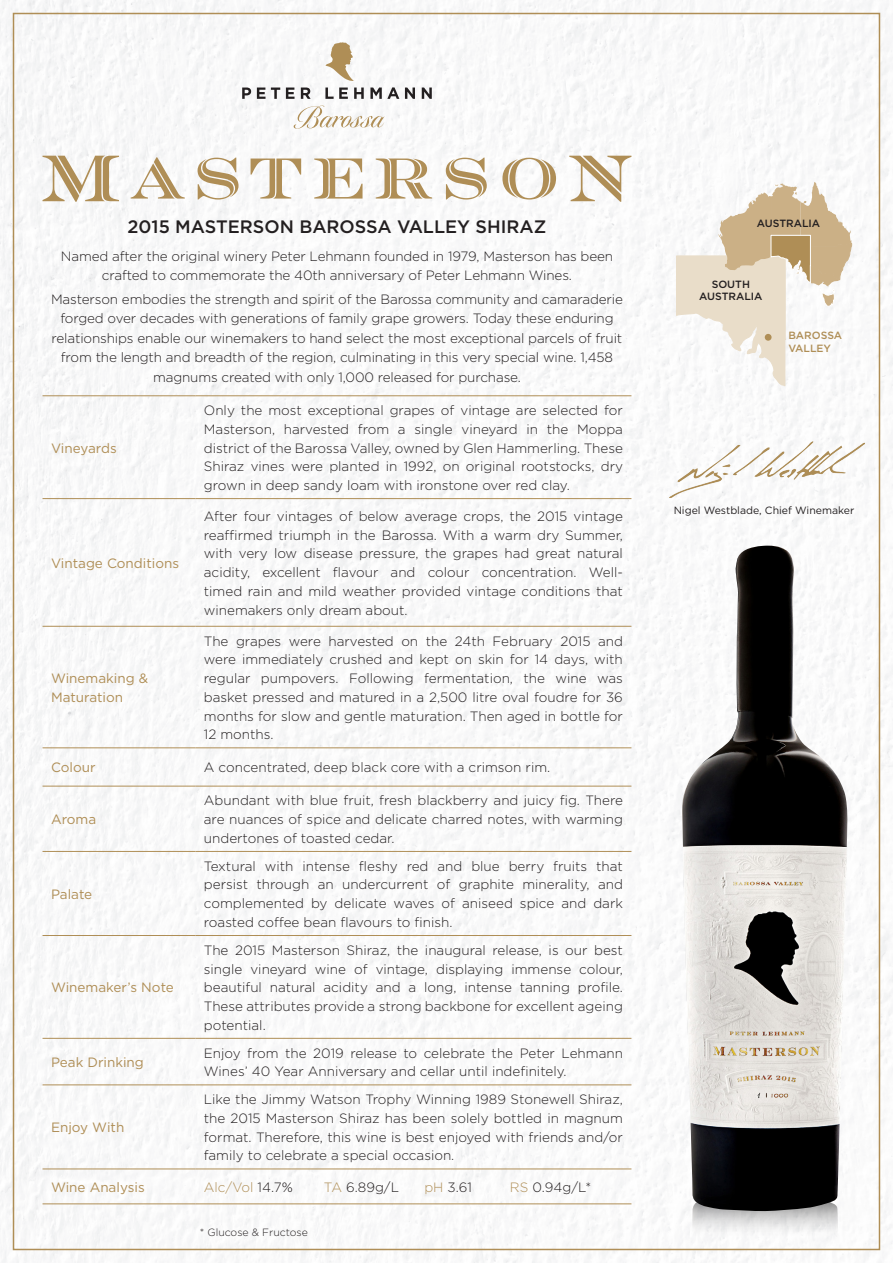
<style>
.page{position:relative;width:893px;height:1263px;background:#fff}
.page>*{position:absolute;margin:0;border:0;box-sizing:border-box;transform-origin:0 0}
.t1{font:500 18px "Gotham";color:#231f20}
.t2{font:300 13.5px/18.8px "Gotham";letter-spacing:-.01em;color:#231f20;text-align:justify}
.t3{font:13.5px/19.5px "Gotham";color:#af8e56}
.t4{font:300 13.5px "Gotham";color:#af8e56}
.t5{font:10.5px "Gotham";color:#231f20}
.t6{font:500 10.5px/12.6px "Gotham";color:#231f20;text-align:center}
.t7{font:300 10.5px "Gotham";color:#231f20}
.t8{font:500 10.5px/12.6px "Gotham";color:#af8e56}
.s1{color:#231f20}
.s2{color:#af8e56}
</style>
<div class="page">
<img style="left:0;top:0;width:893px;height:1263px">
<svg style="left:43px;top:156px;width:76px;height:46px"></svg>
<svg style="left:131px;top:157px;width:54px;height:42px"></svg>
<svg style="left:198px;top:158px;width:41px;height:42px"></svg>
<svg style="left:251px;top:159px;width:50px;height:40px"></svg>
<svg style="left:314px;top:159px;width:49px;height:40px"></svg>
<svg style="left:376px;top:159px;width:56px;height:40px"></svg>
<svg style="left:446px;top:158px;width:41px;height:42px"></svg>
<svg style="left:502px;top:158px;width:54px;height:42px"></svg>
<svg style="left:569px;top:156px;width:62px;height:46px"></svg>
<hr style="left:43px;top:395px;width:152px;height:1px;background:#af8e56">
<hr style="left:195px;top:395px;width:436px;height:1px;background:#af8e56">
<hr style="left:43px;top:498px;width:152px;height:1px;background:#af8e56">
<hr style="left:195px;top:498px;width:436px;height:1px;background:#af8e56">
<hr style="left:43px;top:626px;width:152px;height:1px;background:#af8e56">
<hr style="left:195px;top:626px;width:436px;height:1px;background:#af8e56">
<hr style="left:43px;top:747px;width:152px;height:1px;background:#af8e56">
<hr style="left:195px;top:747px;width:436px;height:1px;background:#af8e56">
<hr style="left:43px;top:786px;width:152px;height:1px;background:#af8e56">
<hr style="left:195px;top:786px;width:436px;height:1px;background:#af8e56">
<hr style="left:43px;top:851px;width:152px;height:1px;background:#af8e56">
<hr style="left:195px;top:851px;width:436px;height:1px;background:#af8e56">
<hr style="left:43px;top:935px;width:152px;height:1px;background:#af8e56">
<hr style="left:195px;top:935px;width:436px;height:1px;background:#af8e56">
<hr style="left:43px;top:1038px;width:152px;height:1px;background:#af8e56">
<hr style="left:195px;top:1038px;width:436px;height:1px;background:#af8e56">
<hr style="left:43px;top:1084px;width:152px;height:1px;background:#af8e56">
<hr style="left:195px;top:1084px;width:436px;height:1px;background:#af8e56">
<hr style="left:43px;top:1168px;width:152px;height:1px;background:#af8e56">
<hr style="left:195px;top:1168px;width:436px;height:1px;background:#af8e56">
<hr style="left:43px;top:1203px;width:152px;height:1px;background:#af8e56">
<hr style="left:195px;top:1203px;width:436px;height:1px;background:#af8e56">
<svg style="left:676px;top:182px;width:176px;height:205px"></svg>
<div style="left:765px;top:334px;width:7px;height:7px;background:#af8e56;border-radius:50%"></div>
<img style="left:670px;top:442px;width:195px;height:56px">
<svg style="left:242px;top:88px;width:9px;height:11px"></svg>
<svg style="left:257px;top:88px;width:8px;height:11px"></svg>
<svg style="left:271px;top:88px;width:9px;height:11px"></svg>
<svg style="left:286px;top:88px;width:8px;height:11px"></svg>
<svg style="left:301px;top:88px;width:10px;height:11px"></svg>
<svg style="left:325px;top:88px;width:23px;height:11px"></svg>
<svg style="left:354px;top:88px;width:10px;height:11px"></svg>
<svg style="left:370px;top:87px;width:29px;height:12px"></svg>
<svg style="left:405px;top:88px;width:10px;height:11px"></svg>
<svg style="left:422px;top:88px;width:10px;height:11px"></svg>
<svg style="left:294px;top:105px;width:91px;height:24px"></svg>
<svg style="left:325px;top:42px;width:29px;height:39px"></svg>
<img style="left:682px;top:546px;width:166px;height:665px">
<img style="left:692px;top:1193px;width:146px;height:46px">
<p class="t1" style="left:128px;top:214px;width:420px">2015 MASTERSON BAROSSA VALLEY SHIRAZ</p>
<p class="t2" style="left:61px;top:246px;width:554px;line-height:19.5px;text-align:center">Named after the original winery Peter Lehmann founded in 1979, Masterson has been crafted to commemorate the 40th anniversary of Peter Lehmann Wines.</p>
<p class="t2" style="left:51px;top:289px;width:573px;line-height:19.5px;text-align:center">Masterson embodies the strength and spirit of the Barossa community and camaraderie forged over decades with generations of family grape growers. Today these enduring relationships enable our winemakers to hand select the most exceptional parcels of fruit from the length and breadth of the region, culminating in this very special wine. 1,458 magnums created with only 1,000 released for purchase.</p>
<p class="t3" style="left:51px;top:438px;width:67px">Vineyards</p>
<p class="t3" style="left:51px;top:553px;width:130px">Vintage Conditions</p>
<p class="t3" style="left:51px;top:668px;width:99px">Winemaking &amp;<br>Maturation</p>
<p class="t2" style="left:204px;top:401px;width:421px">Only the most exceptional grapes of vintage are selected for Masterson, harvested from a single vineyard in the Moppa district of the Barossa Valley, owned by Glen Hammerling. These Shiraz vines were planted in 1992, on original rootstocks, dry grown in deep sandy loam with ironstone over red clay.</p>
<p class="t2" style="left:204px;top:506px;width:421px">After four vintages of below average crops, the 2015 vintage reaffirmed triumph in the Barossa. With a warm dry Summer, with very low disease pressure, the grapes had great natural acidity, excellent flavour and colour concentration. Well&shy;timed rain and mild weather provided vintage conditions that winemakers only dream about.</p>
<p class="t2" style="left:204px;top:631px;width:421px">The grapes were harvested on the 24th February 2015 and were immediately crushed and kept on skin for 14 days, with regular pumpovers. Following fermentation, the wine was basket pressed and matured in a 2,500 litre oval foudre for 36 months for slow and gentle maturation. Then aged in bottle for 12 months.</p>
<p class="t3" style="left:51px;top:757px;width:46px">Colour</p>
<p class="t2" style="left:204px;top:758px;width:348px">A concentrated, deep black core with a crimson rim.</p>
<p class="t3" style="left:51px;top:809px;width:47px">Aroma</p>
<p class="t3" style="left:51px;top:884px;width:43px">Palate</p>
<p class="t3" style="left:51px;top:977px;width:124px">Winemaker’s Note</p>
<p class="t2" style="left:204px;top:791px;width:421px">Abundant with blue fruit, fresh blackberry and juicy fig. There are nuances of spice and delicate charred notes, with warming undertones of toasted cedar.</p>
<p class="t2" style="left:204px;top:856px;width:421px">Textural with intense fleshy red and blue berry fruits that persist through an undercurrent of graphite minerality, and complemented by delicate waves of aniseed spice and dark roasted coffee bean flavours to finish.</p>
<p class="t2" style="left:204px;top:940px;width:421px">The 2015 Masterson Shiraz, the inaugural release, is our best single vineyard wine of vintage, displaying immense colour, beautiful natural acidity and a long, intense tanning profile.<br>These attributes provide a strong backbone for excellent ageing potential.</p>
<p class="t3" style="left:51px;top:1052px;width:94px">Peak Drinking</p>
<p class="t2" style="left:204px;top:1043px;width:421px">Enjoy from the 2019 release to celebrate the Peter Lehmann<br>Wines’ 40 Year Anniversary and cellar until indefinitely.</p>
<p class="t3" style="left:51px;top:1117px;width:75px">Enjoy With</p>
<p class="t2" style="left:204px;top:1090px;width:421px">Like the Jimmy Watson Trophy Winning 1989 Stonewell Shiraz, the 2015 Masterson Shiraz has been solely bottled in magnum format. Therefore, this wine is best enjoyed with friends and/or family to celebrate a special occasion.</p>
<p class="t3" style="left:51px;top:1177px;width:95px">Wine Analysis</p>
<p class="t4" style="left:204px;top:1178px;width:91px">Alc/Vol <span class="s1">14.7%</span></p>
<p class="t2" style="left:324px;top:1177px;width:77px"><span class="s2">TA</span> 6.89g/L</p>
<p class="t2" style="left:424px;top:1177px;width:49px"><span class="s2">pH</span> 3.61</p>
<p class="t2" style="left:510px;top:1177px;width:83px"><span class="s2">RS</span> 0.94g/L*</p>
<p class="t7" style="left:200px;top:1226px;width:110px">* Glucose &amp; Fructose</p>
<p class="t6" style="left:757px;top:217px;width:65px">AUSTRALIA</p>
<p class="t6" style="left:699px;top:278px;width:65px">SOUTH<br>AUSTRALIA</p>
<p class="t8" style="left:788px;top:329px;width:55px">BAROSSA<br>VALLEY</p>
<p class="t5" style="left:674px;top:503px;width:182px">Nigel Westblade, Chief Winemaker</p>
</div>
